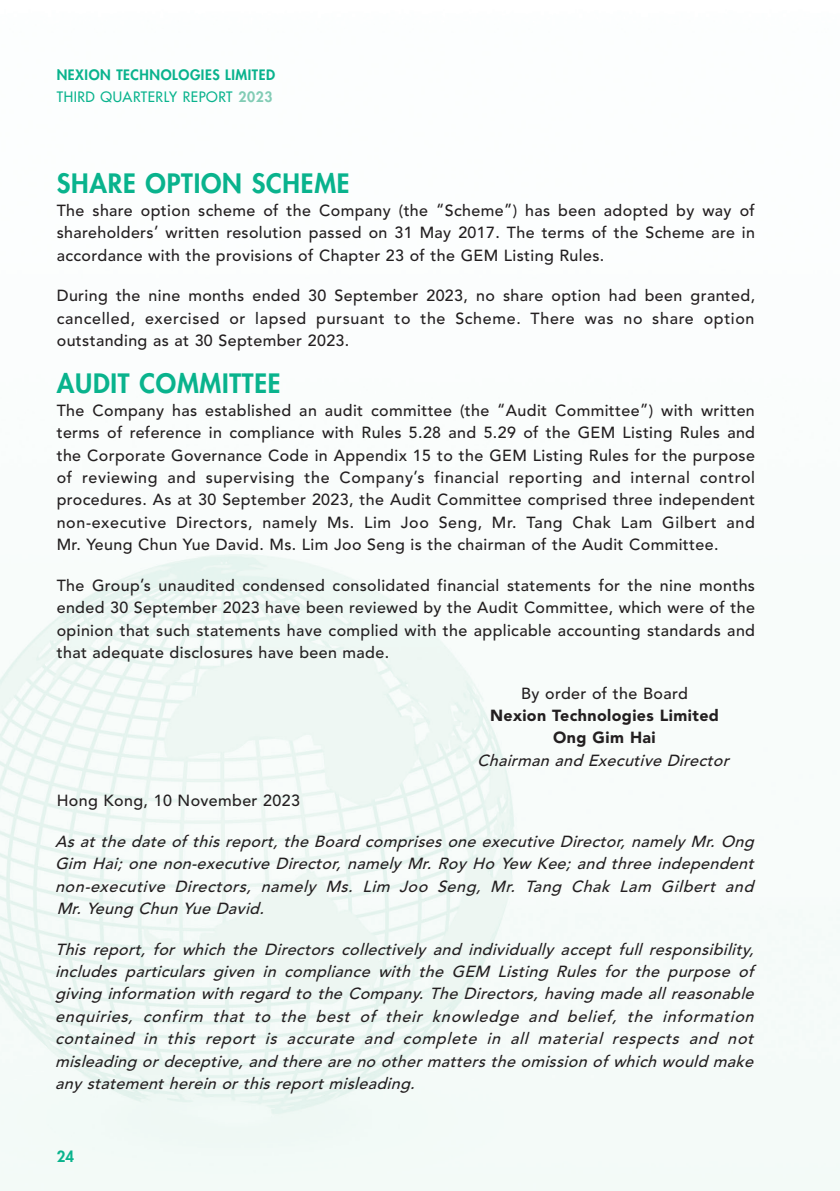
<style>
.page{position:relative;width:840px;height:1191px;background:#fff}
.page>*{position:absolute;margin:0;border:0;box-sizing:border-box;transform-origin:0 0}
.t1{font:800 26px "Futura Std";letter-spacing:.03em;color:#09b38d}
.t2{font:500 16px/22.4px "Avenir LT Std";letter-spacing:.025em;color:#231f20;text-align:justify}
.t3{font:italic 500 16px/22.4px "Avenir LT Std";color:#231f20;text-align:justify}
.t4{font:900 16px/22.4px "Avenir LT Std";letter-spacing:.025em;color:#231f20;text-align:center}
.t5{font:800 15px "Futura Std";color:#09b38d}
.t6{font:800 14px/22px "Futura Std";letter-spacing:.04em;color:#09b38d}
.s1{font-weight:500}
.s2{color:#82ccb5}
</style>
<div class="page">
<img style="left:0;top:554px;width:839px;height:637px">
<p class="t6" style="left:57px;top:63px;width:220px">NEXION TECHNOLOGIES LIMITED<br><span class="s1">THIRD QUARTERLY REPORT</span> <span class="s2">2023</span></p>
<h1 class="t1" style="left:57px;top:167px;width:294px">SHARE OPTION SCHEME</h1>
<p class="t2" style="left:57px;top:199px;width:699px">The share option scheme of the Company (the “Scheme”) has been adopted by way of shareholders’ written resolution passed on 31 May 2017. The terms of the Scheme are in accordance with the provisions of Chapter 23 of the GEM Listing Rules.</p>
<p class="t2" style="left:57px;top:285px;width:699px">During the nine months ended 30 September 2023, no share option had been granted, cancelled, exercised or lapsed pursuant to the Scheme. There was no share option outstanding as at 30 September 2023.</p>
<h1 class="t1" style="left:57px;top:367px;width:225px">AUDIT COMMITTEE</h1>
<p class="t2" style="left:57px;top:399px;width:699px">The Company has established an audit committee (the “Audit Committee”) with written terms of reference in compliance with Rules 5.28 and 5.29 of the GEM Listing Rules and the Corporate Governance Code in Appendix 15 to the GEM Listing Rules for the purpose of reviewing and supervising the Company’s financial reporting and internal control procedures. As at 30 September 2023, the Audit Committee comprised three independent non-executive Directors, namely Ms. Lim Joo Seng, Mr. Tang Chak Lam Gilbert and Mr. Yeung Chun Yue David. Ms. Lim Joo Seng is the chairman of the Audit Committee.</p>
<p class="t2" style="left:57px;top:574px;width:699px">The Group’s unaudited condensed consolidated financial statements for the nine months ended 30 September 2023 have been reviewed by the Audit Committee, which were of the opinion that such statements have complied with the applicable accounting standards and that adequate disclosures have been made.</p>
<p class="t2" style="left:521px;top:682px;width:168px">By order of the Board</p>
<p class="t4" style="left:489px;top:704px;width:230px">Nexion Technologies Limited<br>Ong Gim Hai</p>
<p class="t3" style="left:477px;top:749px;width:258px">Chairman and Executive Director</p>
<p class="t2" style="left:57px;top:790px;width:244px">Hong Kong, 10 November 2023</p>
<p class="t3" style="left:55px;top:830px;width:704px">Asatthe date ofthisreport,the Board comprisesone executive Director,namelyMr.Ong Gim Hai; one non-executive Director, namely Mr. Roy Ho Yew Kee; and three independent non-executive Directors, namely Ms. Lim Joo Seng, Mr. Tang Chak Lam Gilbert and Mr.Yeung Chun Yue David.</p>
<p class="t3" style="left:55px;top:938px;width:704px">This report, for which the Directors collectively and individually accept full responsibility, includes particulars given in compliance with the GEM Listing Rules for the purpose of giving information with regard to the Company. The Directors, having made all reasonable enquiries, confirm that to the best of their knowledge and belief, the information contained in this report is accurate and complete in all material respects and not misleading ordeceptive,and there are no othermattersthe omission ofwhich would make anystatementherein orthisreportmisleading.</p>
<p class="t5" style="left:57px;top:1146px;width:19px">24</p>
</div>
